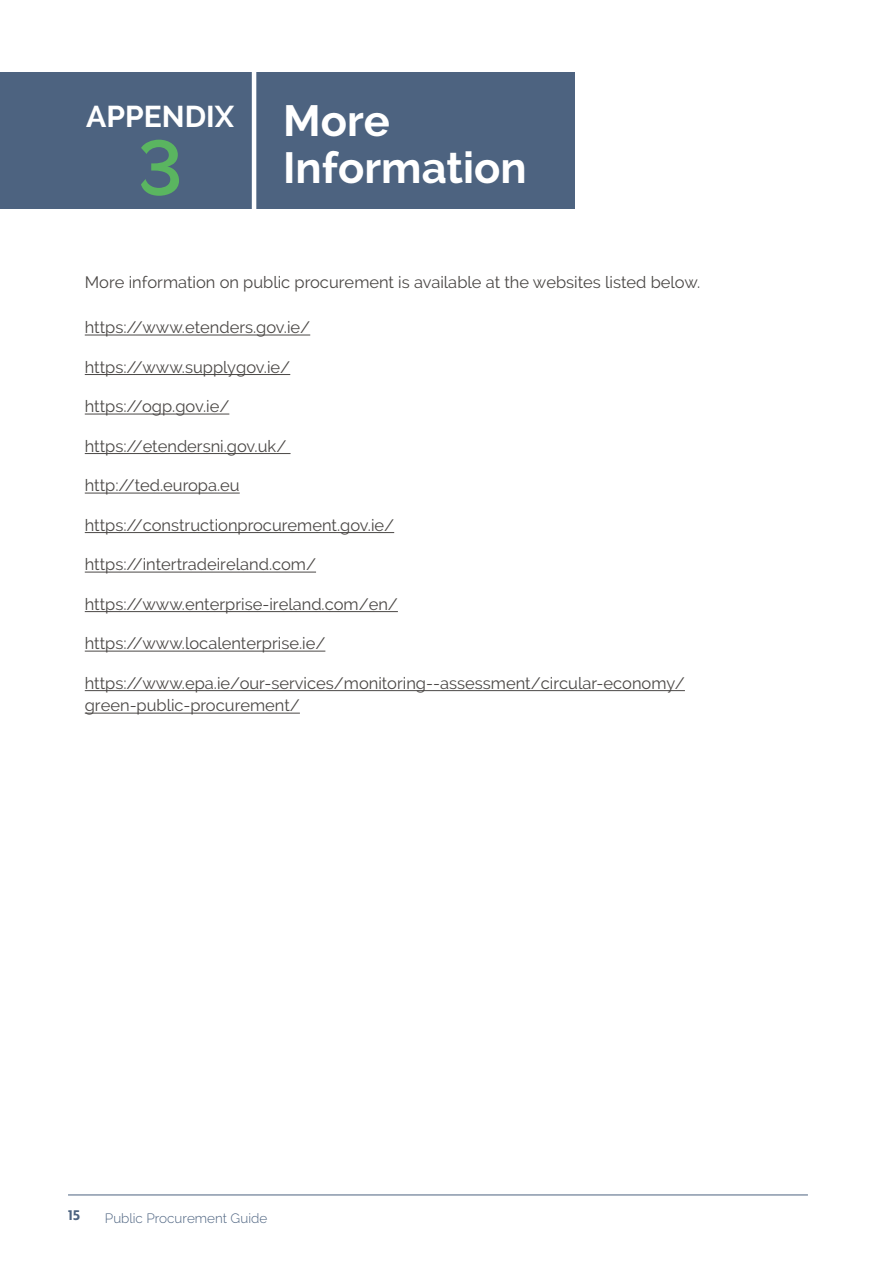
<style>
.page{position:relative;width:893px;height:1263px;background:#fff}
.page>*{position:absolute;margin:0;border:0;box-sizing:border-box;transform-origin:0 0}
.t1{font:600 77.1px "Raleway";color:#5ab560}
.t2{font:700 43.5px "Raleway";color:#fff}
.t3{font:700 30px "Raleway";color:#fff}
.t4{font:16.5px/22.5px "Raleway";color:#4b4846}
.t5{font:300 13.5px "Raleway";color:#4d6380}
.t6{font:13.5px "Brother 1816 Bold";color:#4d6380}
.s1{font-size:43.5px}
</style>
<div class="page">
<hr style="left:68px;top:1194px;width:740px;height:1px;background:#4d6380">
<div style="left:0;top:72px;width:574px;height:136px;background:#4d6380"></div>
<hr style="left:252px;top:64px;width:4px;height:159px;background:#fff">
<hr style="left:85px;top:335px;width:225px;height:1px;background:#4b4846">
<hr style="left:85px;top:374px;width:205px;height:1px;background:#4b4846">
<hr style="left:85px;top:414px;width:144px;height:1px;background:#4b4846">
<hr style="left:85px;top:453px;width:206px;height:1px;background:#4b4846">
<hr style="left:85px;top:493px;width:155px;height:1px;background:#4b4846">
<hr style="left:85px;top:532px;width:309px;height:1px;background:#4b4846">
<hr style="left:85px;top:572px;width:231px;height:1px;background:#4b4846">
<hr style="left:85px;top:611px;width:313px;height:1px;background:#4b4846">
<hr style="left:85px;top:651px;width:240px;height:1px;background:#4b4846">
<hr style="left:85px;top:690px;width:600px;height:1px;background:#4b4846">
<hr style="left:85px;top:713px;width:215px;height:1px;background:#4b4846">
<h3 class="t3" style="left:86px;top:99px;width:305px">APPENDIX <span class="s1">More</span></h3>
<h2 class="t2" style="left:283px;top:143px;width:245px">Information</h2>
<h1 class="t1" style="left:138px;top:124px;width:47px">3</h1>
<p class="t4" style="left:85px;top:271px;width:617px">More information on public procurement is available at the websites listed below.</p>
<p class="t4" style="left:85px;top:316px;width:227px">https://www.etenders.gov.ie/</p>
<p class="t4" style="left:85px;top:356px;width:207px">https://www.supplygov.ie/</p>
<p class="t4" style="left:85px;top:395px;width:146px">https://ogp.gov.ie/</p>
<p class="t4" style="left:85px;top:435px;width:203px">https://etendersni.gov.uk/</p>
<p class="t4" style="left:85px;top:474px;width:156px">http://ted.europa.eu</p>
<p class="t4" style="left:85px;top:514px;width:311px">https://constructionprocurement.gov.ie/</p>
<p class="t4" style="left:85px;top:553px;width:233px">https://intertradeireland.com/</p>
<p class="t4" style="left:85px;top:593px;width:315px">https://www.enterprise-ireland.com/en/</p>
<p class="t4" style="left:85px;top:632px;width:242px">https://www.localenterprise.ie/</p>
<p class="t4" style="left:85px;top:672px;width:602px">https://www.epa.ie/our-services/monitoring--assessment/circular-economy/ green-public-procurement/</p>
<p class="t6" style="left:68px;top:1204px;width:14px">15</p>
<p class="t5" style="left:105px;top:1210px;width:164px">Public Procurement Guide</p>
</div>
